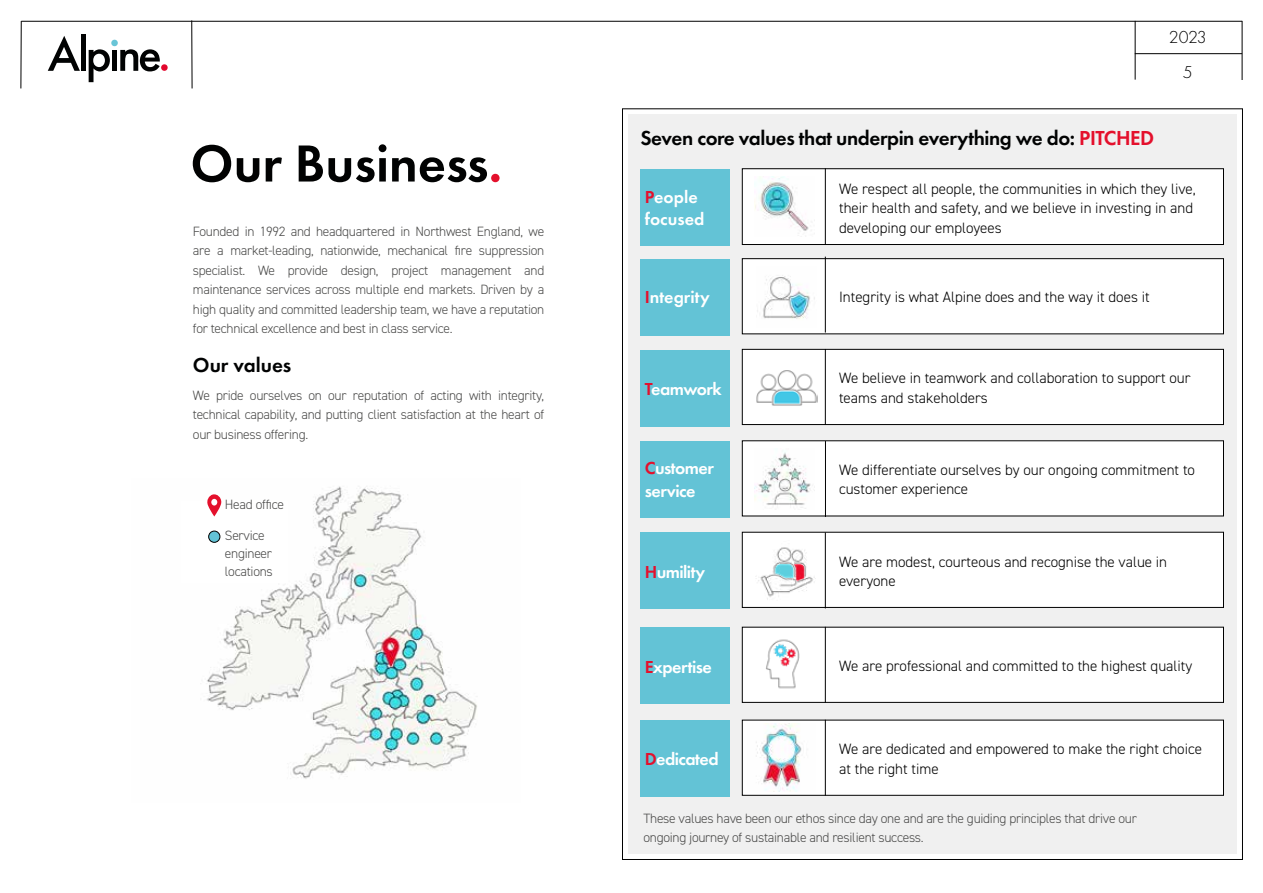
<style>
.page{position:relative;width:1263px;height:893px;background:#fff}
.page>*{position:absolute;margin:0;border:0;box-sizing:border-box;transform-origin:0 0}
.t1{font:600 54px "Futura PT";color:#010202}
.t2{font:600 21px "Futura PT";letter-spacing:-.02em;color:#010202}
.t3{font:600 21px "Futura PT";color:#010202}
.t4{font:600 18px/22.5px "Futura PT";letter-spacing:-.03em;color:#fff}
.t5{font:600 18px/22.5px "Futura PT";color:#fff}
.t6{font:300 18px "Futura PT";color:#000}
.t7{font:300 15px/19.5px "DIN2014";color:#000}
.t8{font:300 13.5px/19.5px "DIN2014";letter-spacing:-.02em;color:#4a4a49;text-align:justify}
.s1{color:#e4102c}
</style>
<div class="page">
<hr style="left:21px;top:21px;width:1px;height:67px;background:#000">
<hr style="left:191px;top:20px;width:1px;height:68px;background:#000">
<hr style="left:1135px;top:53px;width:107px;height:1px;background:#000">
<hr style="left:21px;top:21px;width:1221px;height:1px;background:#000">
<svg style="left:48px;top:36px;width:32px;height:35px"></svg>
<div style="left:81px;top:35px;width:5px;height:36px;background:#010202"></div>
<svg style="left:89px;top:49px;width:21px;height:33px"></svg>
<div style="left:112px;top:50px;width:5px;height:21px;background:#010202"></div>
<svg style="left:120px;top:49px;width:40px;height:22px"></svg>
<div style="left:111px;top:40px;width:7px;height:6px;background:#69c5d7;border-radius:50%"></div>
<div style="left:161px;top:64px;width:7px;height:7px;background:#e2072d;border-radius:50%"></div>
<hr style="left:1242px;top:21px;width:1px;height:59px;background:#000">
<hr style="left:1135px;top:21px;width:1px;height:59px;background:#000">
<div style="left:628px;top:114px;width:608px;height:740px;background:#f0f0f0"></div>
<div style="left:640px;top:169px;width:90px;height:77px;background:#63c3d6"></div>
<div style="left:742px;top:169px;width:481px;height:75px;background:#fff"></div>
<div style="left:742px;top:168px;width:482px;height:77px;border:1px solid #000"></div>
<hr style="left:825px;top:168px;width:1px;height:77px;background:#000">
<div style="left:640px;top:259px;width:90px;height:77px;background:#63c3d6"></div>
<div style="left:742px;top:259px;width:481px;height:75px;background:#fff"></div>
<div style="left:742px;top:258px;width:482px;height:76px;border:1px solid #000"></div>
<hr style="left:825px;top:257px;width:1px;height:76px;background:#000">
<img style="left:757px;top:275px;width:58px;height:44px">
<div style="left:640px;top:350px;width:90px;height:76px;background:#63c3d6"></div>
<div style="left:742px;top:349px;width:481px;height:76px;background:#fff"></div>
<div style="left:742px;top:349px;width:482px;height:76px;border:1px solid #000"></div>
<hr style="left:825px;top:349px;width:1px;height:76px;background:#000">
<img style="left:756px;top:370px;width:61px;height:36px">
<div style="left:640px;top:441px;width:90px;height:77px;background:#63c3d6"></div>
<div style="left:742px;top:441px;width:481px;height:75px;background:#fff"></div>
<hr style="left:825px;top:441px;width:1px;height:76px;background:#000">
<div style="left:640px;top:532px;width:90px;height:77px;background:#63c3d6"></div>
<div style="left:742px;top:532px;width:481px;height:75px;background:#fff"></div>
<div style="left:742px;top:532px;width:482px;height:76px;border:1px solid #000"></div>
<hr style="left:825px;top:532px;width:1px;height:76px;background:#000">
<div style="left:640px;top:628px;width:90px;height:76px;background:#63c3d6"></div>
<div style="left:742px;top:627px;width:481px;height:75px;background:#fff"></div>
<div style="left:742px;top:627px;width:482px;height:76px;border:1px solid #000"></div>
<hr style="left:825px;top:627px;width:1px;height:76px;background:#000">
<div style="left:640px;top:720px;width:90px;height:77px;background:#63c3d6"></div>
<div style="left:742px;top:720px;width:481px;height:75px;background:#fff"></div>
<div style="left:742px;top:720px;width:482px;height:76px;border:1px solid #000"></div>
<hr style="left:825px;top:720px;width:1px;height:76px;background:#000">
<img style="left:754px;top:452px;width:61px;height:57px">
<img style="left:758px;top:547px;width:58px;height:53px">
<img style="left:754px;top:176px;width:61px;height:55px">
<img style="left:756px;top:724px;width:46px;height:67px">
<img style="left:766px;top:639px;width:34px;height:50px">
<img style="left:206px;top:486px;width:271px;height:293px">
<div style="left:181px;top:501px;width:106px;height:82px;background:#fff"></div>
<div style="left:209px;top:531px;width:11px;height:11px;background:#63c3d6;border-radius:50%"></div>
<div style="left:208px;top:531px;width:12px;height:12px;border:1px solid #000;border-radius:50%"></div>
<svg style="left:206px;top:493px;width:16px;height:23px"></svg>
<h1 class="t1" style="left:190px;top:130px;width:313px">Our Business<span class="s1">.</span></h1>
<p class="t8" style="left:193px;top:222px;width:353px">Founded in 1992 and headquartered in Northwest England, we are a market-leading, nationwide, mechanical fire suppression specialist. We provide design, project management and maintenance services across multiple end markets. Driven by a high quality and committed leadership team, we have a reputation for technical excellence and best in class service.</p>
<h2 class="t3" style="left:193px;top:351px;width:100px">Our values</h2>
<p class="t8" style="left:193px;top:385px;width:353px">We pride ourselves on our reputation of acting with integrity, technical capability, and putting client satisfaction at the heart of our business offering.</p>
<p class="t8" style="left:225px;top:495px;width:60px">Head office</p>
<p class="t8" style="left:225px;top:526px;width:49px;line-height:18px;text-align:left">Service engineer locations</p>
<h3 class="t6" style="left:1169px;top:27px;width:39px">2023</h3>
<h2 class="t2" style="left:640px;top:124px;width:515px">Seven core values that underpin everything we do: <span class="s1">PITCHED</span></h2>
<h3 class="t6" style="left:1183px;top:61px;width:11px">5</h3>
<h3 class="t5" style="left:645px;top:185px;width:61px"><span class="s1">P</span>eople focused</h3>
<p class="t7" style="left:839px;top:179px;width:358px">We respect all people, the communities in which they live, their health and safety, and we believe in investing in and developing our employees</p>
<h3 class="t5" style="left:645px;top:286px;width:66px"><span class="s1">I</span>ntegrity</h3>
<h3 class="t4" style="left:645px;top:377px;width:78px"><span class="s1">T</span>eamwork</h3>
<h3 class="t4" style="left:645px;top:457px;width:71px"><span class="s1">C</span>ustomer service</h3>
<h3 class="t4" style="left:645px;top:560px;width:62px"><span class="s1">H</span>umility</h3>
<h3 class="t4" style="left:645px;top:655px;width:69px"><span class="s1">E</span>xpertise</h3>
<h3 class="t4" style="left:645px;top:748px;width:75px"><span class="s1">D</span>edicated</h3>
<p class="t7" style="left:839px;top:287px;width:312px">Integrity is what Alpine does and the way it does it</p>
<p class="t7" style="left:839px;top:368px;width:353px">We believe in teamwork and collaboration to support our teams and stakeholders</p>
<p class="t7" style="left:839px;top:460px;width:357px">We differentiate ourselves by our ongoing commitment to customer experience</p>
<p class="t7" style="left:839px;top:552px;width:330px">We are modest, courteous and recognise the value in everyone</p>
<p class="t7" style="left:839px;top:656px;width:355px">We are professional and committed to the highest quality</p>
<p class="t7" style="left:839px;top:739px;width:364px">We are dedicated and empowered to make the right choice at the right time</p>
<p class="t8" style="left:643px;top:808px;width:495px">These values have been our ethos since day one and are the guiding principles that drive our ongoing journey of sustainable and resilient success.</p>
</div>
